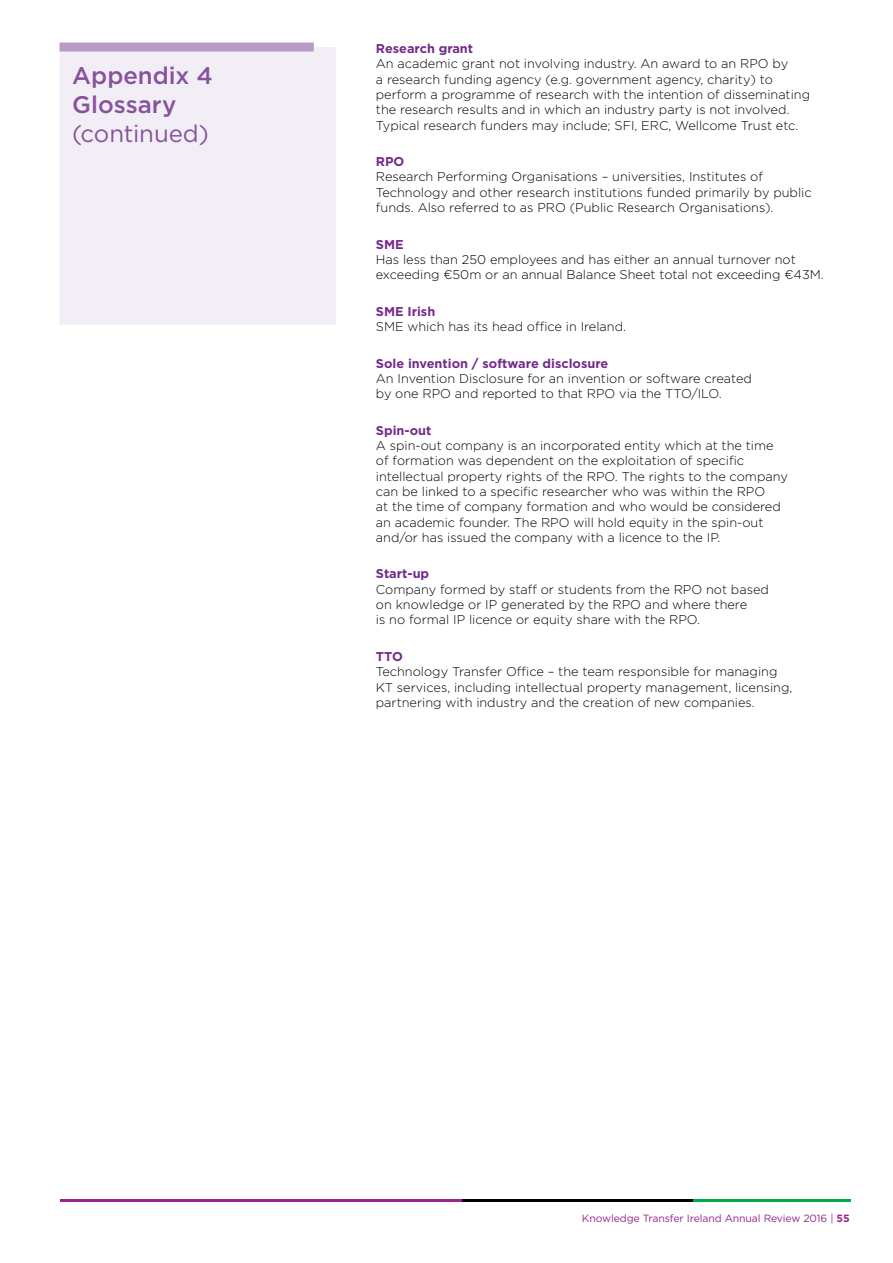
<style>
.page{position:relative;width:893px;height:1263px;background:#fff}
.page>*{position:absolute;margin:0;border:0;box-sizing:border-box;transform-origin:0 0}
.t1{font:500 24px/28.8px "Gotham";color:#87529c}
.t2{font:24px "Gotham";letter-spacing:-.005em;color:#87529c}
.t3{font:300 12.75px/15.3px "Gotham";color:#000}
.t4{font:700 12.75px "Gotham";color:#742b8b}
.t5{font:10.5px "Gotham";letter-spacing:-.01em;color:#9a258f}
.s1{font-weight:700}
</style>
<div class="page">
<hr style="left:60px;top:1199px;width:402px;height:2px;background:#9a258f">
<hr style="left:693px;top:1199px;width:158px;height:2px;background:#00ab4e">
<hr style="left:462px;top:1199px;width:231px;height:2px;background:#000">
<div style="left:60px;top:47px;width:276px;height:278px;background:#f2eef6"></div>
<div style="left:60px;top:43px;width:254px;height:9px;background:#b89cc6"></div>
<h1 class="t1" style="left:72px;top:61px;width:142px">Appendix 4<br>Glossary</h1>
<h1 class="t2" style="left:72px;top:120px;width:138px">(continued)</h1>
<p class="t4" style="left:376px;top:41px;width:99px">Research grant</p>
<p class="t3" style="left:376px;top:56px;width:436px">An academic grant not involving industry. An award to an RPO by<br>a research funding agency (e.g. government agency, charity) to perform a programme of research with the intention of disseminating the research results and in which an industry party is not involved.<br>Typical research funders may include; SFI, ERC, Wellcome Trust etc.</p>
<p class="t4" style="left:376px;top:154px;width:30px">RPO</p>
<p class="t3" style="left:376px;top:169px;width:437px">Research Performing Organisations – universities, Institutes of<br>Technology and other research institutions funded primarily by public funds. Also referred to as PRO (Public Research Organisations).</p>
<p class="t4" style="left:376px;top:237px;width:29px">SME</p>
<p class="t3" style="left:376px;top:252px;width:449px">Has less than 250 employees and has either an annual turnover not exceeding ¤50m or an annual Balance Sheet total not exceeding ¤43M.</p>
<p class="t4" style="left:376px;top:304px;width:61px">SME Irish</p>
<p class="t3" style="left:376px;top:319px;width:252px">SME which has its head office in Ireland.</p>
<p class="t4" style="left:376px;top:356px;width:234px">Sole invention / software disclosure</p>
<p class="t3" style="left:376px;top:371px;width:378px">An Invention Disclosure for an invention or software created by one RPO and reported to that RPO via the TTO/ILO.</p>
<p class="t4" style="left:376px;top:423px;width:57px">Spin‑out</p>
<p class="t3" style="left:376px;top:438px;width:413px">A spin‑out company is an incorporated entity which at the time of formation was dependent on the exploitation of specific intellectual property rights of the RPO. The rights to the company can be linked to a specific researcher who was within the RPO<br>at the time of company formation and who would be considered an academic founder. The RPO will hold equity in the spin‑out and/or has issued the company with a licence to the IP.</p>
<p class="t4" style="left:376px;top:567px;width:55px">Start‑up</p>
<p class="t3" style="left:376px;top:581px;width:394px">Company formed by staff or students from the RPO not based on knowledge or IP generated by the RPO and where there<br>is no formal IP licence or equity share with the RPO.</p>
<p class="t4" style="left:376px;top:649px;width:28px">TTO</p>
<p class="t3" style="left:376px;top:664px;width:418px">Technology Transfer Office – the team responsible for managing<br>KT services, including intellectual property management, licensing, partnering with industry and the creation of new companies.</p>
<p class="t5" style="left:582px;top:1213px;width:269px">Knowledge Transfer Ireland Annual Review 2016 | <span class="s1">55</span></p>
</div>
